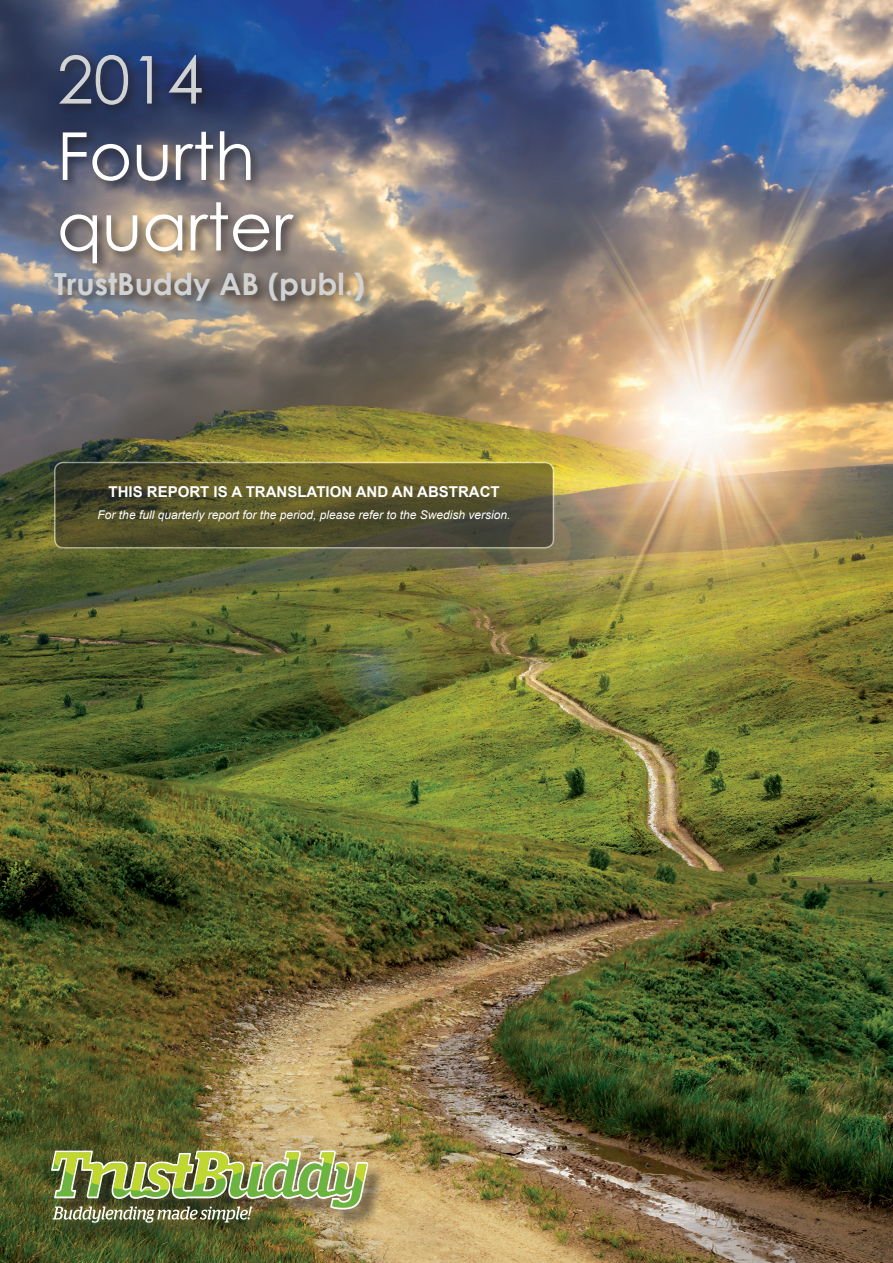
<style>
.page{position:relative;width:893px;height:1263px;background:#fff}
.page>*{position:absolute;margin:0;border:0;box-sizing:border-box;transform-origin:0 0}
.t1{font:66.15px/70.5px "Century Gothic";color:#fff}
.t2{font:66.15px "Century Gothic";color:#d1d2d4}
.t3{font:700 30.3px "Century Gothic";color:#d1d2d4}
.t4{font:700 15px "Arial";color:#fff}
.t5{font:italic 12px "Arial";color:#fff}
</style>
<div class="page">
<img style="left:0;top:0;width:893px;height:1263px">
<div style="left:54px;top:1153px;width:332px;height:88px;background:#231f20;opacity:.5"></div>
<img style="left:51px;top:1150px;width:317px;height:73px">
<div style="left:51px;top:51px;width:325px;height:262px;background:#231f20;opacity:.75"></div>
<svg style="left:55px;top:462px;width:498px;height:86px;background:#55522b"></svg>
<div style="left:54px;top:462px;width:500px;height:87px;border:2px solid #fff;border-radius:9px"></div>
<h1 class="t2" style="left:57px;top:39px;width:148px">2014</h1>
<h1 class="t1" style="left:57px;top:120px;width:237px">Fourth quarter</h1>
<h2 class="t3" style="left:54px;top:265px;width:312px">TrustBuddy AB (publ.)</h2>
<p class="t4" style="left:109px;top:482px;width:393px">THIS REPORT IS A TRANSLATION AND AN ABSTRACT</p>
<p class="t5" style="left:98px;top:507px;width:414px">For the full quarterly report for the period, please refer to the Swedish version.</p>
</div>
